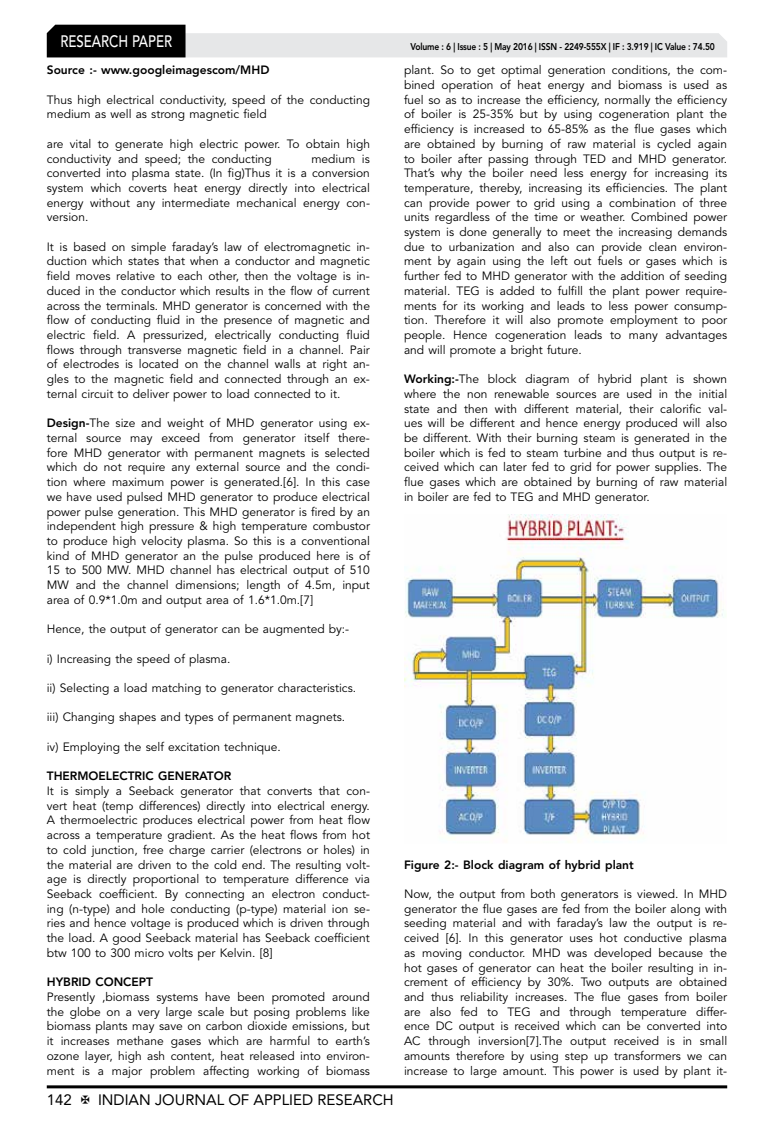
<style>
.page{position:relative;width:774px;height:1136px;background:#fff}
.page>*{position:absolute;margin:0;border:0;box-sizing:border-box;transform-origin:0 0}
.t1{font:500 16.5px "Avenir LT Std";color:#fff;scale:.8 1}
.t2{font:15px "Avenir LT Std";color:#000}
.t3{font:12px/14.7px "Avenir LT Std";color:#000;text-align:justify}
.t4{font:800 12px "Avenir LT Std";color:#000}
.t5{font:800 9.75px "Avenir LT Std";letter-spacing:-.02em;color:#000;scale:.87 1}
.s1{font-weight:800}
</style>
<div class="page">
<hr style="left:47px;top:1085px;width:680px;height:3px;background:#000">
<svg style="left:47px;top:25px;width:680px;height:32px"></svg>
<img style="left:404px;top:514px;width:320px;height:325px">
<h1 class="t1" style="left:60px;top:32px;width:139px">RESEARCH PAPER</h1>
<p class="t4" style="left:47px;top:63px;width:224px">Source :- www.googleimagescom/MHD</p>
<p class="t3" style="left:47px;top:92px;width:325px">Thus high electrical conductivity, speed of the conducting medium as well as strong magnetic field</p>
<p class="t3" style="left:47px;top:137px;width:325px">are vital to generate high electric power. To obtain high conductivity and speed; the conducting</p>
<p class="t3" style="left:47px;top:151px;width:325px;text-indent:265px">medium is converted into plasma state. (In fig)Thus it is a conversion system which coverts heat energy directly into electrical energy without any intermediate mechanical energy con&shy;version.</p>
<p class="t3" style="left:47px;top:239px;width:325px">It is based on simple faraday’s law of electromagnetic in&shy;duction which states that when a conductor and magnetic field moves relative to each other, then the voltage is in&shy;duced in the conductor which results in the flow of current across the terminals. MHD generator is concerned with the flow of conducting fluid in the presence of magnetic and electric field. A pressurized, electrically conducting fluid flows through transverse magnetic field in a channel. Pair of electrodes is located on the channel walls at right an&shy;gles to the magnetic field and connected through an ex&shy;ternal circuit to deliver power to load connected to it.</p>
<p class="t3" style="left:47px;top:416px;width:325px"><span class="s1">Design-</span>The size and weight of MHD generator using ex&shy;ternal source may exceed from generator itself there&shy;fore MHD generator with permanent magnets is selected which do not require any external source and the condi&shy;tion where maximum power is generated.[6]. In this case we have used pulsed MHD generator to produce electrical power pulse generation. This MHD generator is fired by an independent high pressure &amp; high temperature combustor to produce high velocity plasma. So this is a conventional kind of MHD generator an the pulse produced here is of 15 to 500 MW. MHD channel has electrical output of 510<br>MW and the channel dimensions; length of 4.5m, input area of 0.9*1.0m and output area of 1.6*1.0m.[7]</p>
<p class="t3" style="left:47px;top:622px;width:304px">Hence, the output of generator can be augmented by:-</p>
<p class="t3" style="left:47px;top:651px;width:185px">i) Increasing the speed of plasma.</p>
<p class="t3" style="left:47px;top:680px;width:311px">ii) Selecting a load matching to generator characteristics.</p>
<p class="t3" style="left:47px;top:710px;width:300px">iii) Changing shapes and types of permanent magnets.</p>
<p class="t3" style="left:47px;top:739px;width:236px">iv) Employing the self excitation technique.</p>
<p class="t4" style="left:47px;top:769px;width:186px">THERMOELECTRIC GENERATOR</p>
<p class="t3" style="left:47px;top:783px;width:325px">It is simply a Seeback generator that converts that con&shy;vert heat (temp differences) directly into electrical energy.<br>A thermoelectric produces electrical power from heat flow across a temperature gradient. As the heat flows from hot to cold junction, free charge carrier (electrons or holes) in the material are driven to the cold end. The resulting volt&shy;age is directly proportional to temperature difference via Seeback coefficient. By connecting an electron conduct&shy;ing (n-type) and hole conducting (p-type) material ion se&shy;ries and hence voltage is produced which is driven through the load. A good Seeback material has Seeback coefficient btw 100 to 300 micro volts per Kelvin. [8]</p>
<p class="t4" style="left:47px;top:974px;width:108px">HYBRID CONCEPT</p>
<p class="t3" style="left:47px;top:989px;width:325px">Presently ,biomass systems have been promoted around the globe on a very large scale but posing problems like biomass plants may save on carbon dioxide emissions, but it increases methane gases which are harmful to earth’s ozone layer, high ash content, heat released into environ&shy;ment is a major problem affecting working of biomass</p>
<p class="t2" style="left:47px;top:1090px;width:27px">142</p>
<p class="t2" style="left:98px;top:1090px;width:297px">INDIAN JOURNAL OF APPLIED RESEARCH</p>
<p class="t5" style="left:410px;top:41px;width:351px">Volume : 6 | Issue : 5 | May 2016 | ISSN - 2249-555X | IF : 3.919 | IC Value : 74.50</p>
<p class="t3" style="left:404px;top:63px;width:325px">plant. So to get optimal generation conditions, the com&shy;bined operation of heat energy and biomass is used as fuel so as to increase the efficiency, normally the efficiency of boiler is 25-35% but by using cogeneration plant the efficiency is increased to 65-85% as the flue gases which are obtained by burning of raw material is cycled again to boiler after passing through TED and MHD generator.<br>That’s why the boiler need less energy for increasing its temperature, thereby, increasing its efficiencies. The plant can provide power to grid using a combination of three units regardless of the time or weather. Combined power system is done generally to meet the increasing demands due to urbanization and also can provide clean environ&shy;ment by again using the left out fuels or gases which is further fed to MHD generator with the addition of seeding material. TEG is added to fulfill the plant power require&shy;ments for its working and leads to less power consump&shy;tion. Therefore it will also promote employment to poor people. Hence cogeneration leads to many advantages and will promote a bright future.</p>
<p class="t3" style="left:404px;top:372px;width:325px"><span class="s1">Working:-</span>The block diagram of hybrid plant is shown where the non renewable sources are used in the initial state and then with different material, their calorific val&shy;ues will be different and hence energy produced will also be different. With their burning steam is generated in the boiler which is fed to steam turbine and thus output is re&shy;ceived which can later fed to grid for power supplies. The flue gases which are obtained by burning of raw material in boiler are fed to TEG and MHD generator.</p>
<p class="t4" style="left:404px;top:857px;width:231px">Figure 2:- Block diagram of hybrid plant</p>
<p class="t3" style="left:404px;top:886px;width:325px">Now, the output from both generators is viewed. In MHD generator the flue gases are fed from the boiler along with seeding material and with faraday’s law the output is re&shy;ceived [6]. In this generator uses hot conductive plasma as moving conductor. MHD was developed because the hot gases of generator can heat the boiler resulting in in&shy;crement of efficiency by 30%. Two outputs are obtained and thus reliability increases. The flue gases from boiler are also fed to TEG and through temperature differ&shy;ence DC output is received which can be converted into AC through inversion[7].The output received is in small amounts therefore by using step up transformers we can increase to large amount. This power is used by plant it-</p>
</div>
